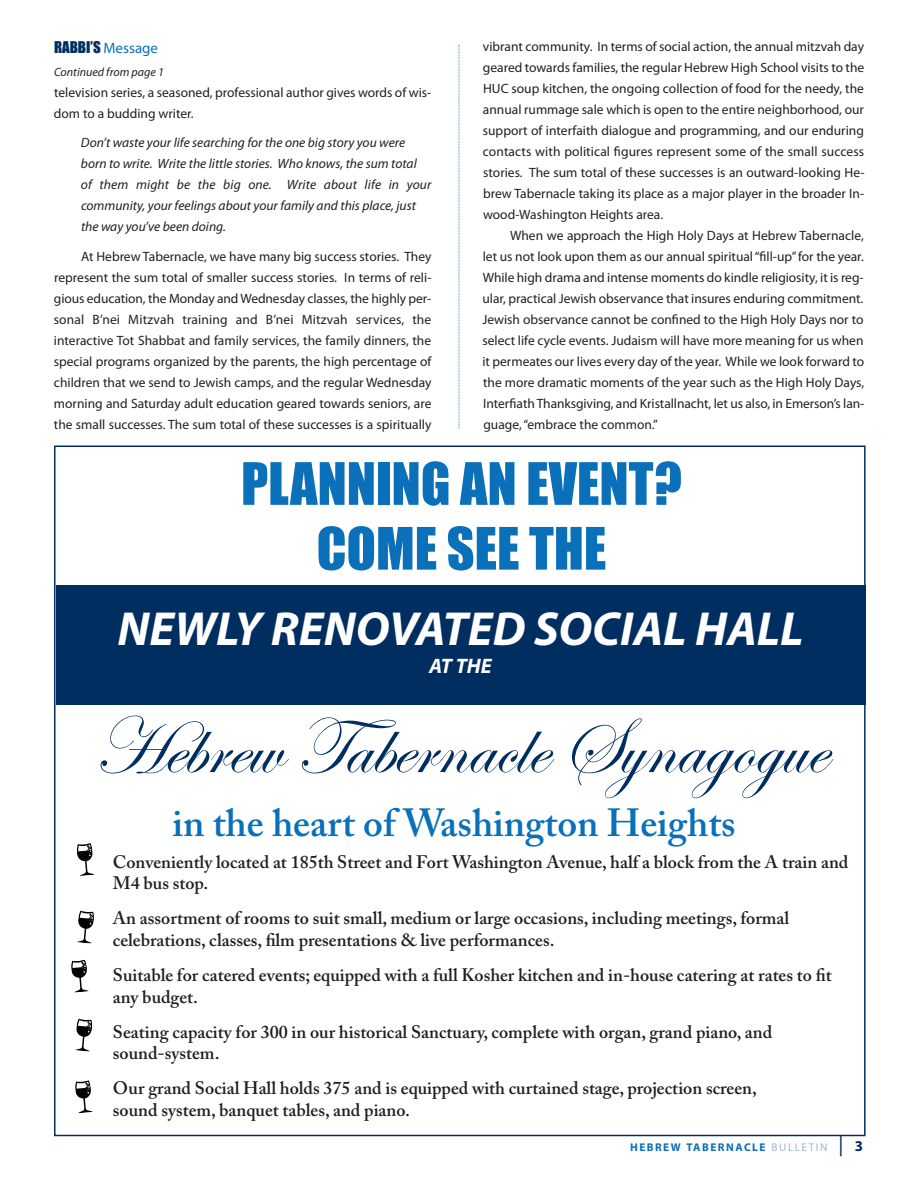
<style>
.page{position:relative;width:918px;height:1188px;background:#fff}
.page>*{position:absolute;margin:0;border:0;box-sizing:border-box;transform-origin:0 0}
.t1{font:81px "Edwardian Script ITC";color:#002e60}
.t2{font:54px/64.8px "Impact";color:#0970b9;text-align:center}
.t3{font:italic 700 48px "Myriad Pro";color:#fff}
.t4{font:600 39px "Adobe Caslon Pro";color:#0970b9}
.t5{font:italic 700 21px "Myriad Pro";color:#fff}
.t6{font:600 18px/21.6px "Adobe Caslon Pro";color:#231f20}
.t7{font:15px "Impact";color:#002e60}
.t8{font:13.5px/21px "Myriad Pro";color:#231f20;text-align:justify}
.t9{font:italic 13.5px/21px "Myriad Pro";color:#231f20}
.t10{font:italic 12px "Myriad Pro";color:#231f20}
.t11{font:700 11.25px "Myriad Pro";letter-spacing:.135em;color:#0970b9}
.s1{font-family:"Myriad Pro";color:#0970b9}
.s2{font-weight:400;color:#9eb6dd}
.s3{font-weight:400;font-size:21px;color:#002e60}
.s4{font-size:15px;color:#002e60}
</style>
<div class="page">
<div style="left:56px;top:585px;width:810px;height:120px;background:#002e60"></div>
<svg style="left:77px;top:843px;width:17px;height:33px"></svg>
<svg style="left:71px;top:960px;width:18px;height:33px"></svg>
<svg style="left:75px;top:1080px;width:18px;height:33px"></svg>
<svg style="left:77px;top:911px;width:17px;height:33px"></svg>
<svg style="left:75px;top:1019px;width:17px;height:33px"></svg>
<svg style="left:459px;top:45px;width:1px;height:384px"></svg>
<p class="t7" style="left:54px;top:39px;width:106px">RABBI’S <span class="s1">message</span></p>
<p class="t10" style="left:54px;top:68px;width:111px">Continued from page 1</p>
<p class="t8" style="left:54px;top:83px;width:379px">television series, a seasoned, professional author gives words of wis&shy;dom to a budding writer.</p>
<p class="t9" style="left:81px;top:133px;width:352px">Don’t waste your life searching for the one big story you were born to write. Write the little stories. Who knows, the sum total<br>of them might be the big one. Write about life in your community, your feelings about your family and this place, just the way you’ve been doing.</p>
<p class="t8" style="left:54px;top:247px;width:379px;text-indent:27px">At hebrew Tabernacle, we have many big success stories. They represent the sum total of smaller success stories. in terms of reli&shy;gious education, the monday and Wednesday classes, the highly per&shy;sonal B’nei mitzvah training and B’nei mitzvah services, the interactive Tot Shabbat and family services, the family dinners, the special programs organized by the parents, the high percentage of children that we send to Jewish camps, and the regular Wednesday morning and Saturday adult education geared towards seniors, are the small successes. The sum total of these successes is a spiritually</p>
<p class="t8" style="left:483px;top:37px;width:383px">vibrant community. in terms of social action, the annual mitzvah day geared towards families, the regular hebrew high School visits to the huC soup kitchen, the ongoing collection of food for the needy, the annual rummage sale which is open to the entire neighborhood, our support of interfaith dialogue and programming, and our enduring contacts with political figures represent some of the small success stories. The sum total of these successes is an outward-looking he&shy;brew Tabernacle taking its place as a major player in the broader in&shy;wood-Washington heights area.</p>
<p class="t8" style="left:482px;top:226px;width:384px;text-indent:28px">When we approach the high holy Days at hebrew Tabernacle, let us not look upon them as our annual spiritual “fill-up” for the year.<br>While high drama and intense moments do kindle religiosity, it is reg&shy;ular, practical Jewish observance that insures enduring commitment.<br>Jewish observance cannot be confined to the high holy Days nor to select life cycle events. Judaism will have more meaning for us when it permeates our lives every day of the year. While we look forward to the more dramatic moments of the year such as the high holy Days, interfiath Thanksgiving, and Kristallnacht, let us also, in Emerson’s lan&shy;guage, “embrace the common.”</p>
<h2 class="t2" style="left:241px;top:454px;width:442px">PLANNING AN EVENT?<br>COME SEE THE</h2>
<h3 class="t3" style="left:118px;top:610px;width:688px">NEWLY RENOVATED SOCIAL HALL</h3>
<h3 class="t5" style="left:429px;top:658px;width:64px">AT THE</h3>
<h1 class="t1" style="left:94px;top:696px;width:734px">Hebrew Tabernacle Synagogue</h1>
<h3 class="t4" style="left:173px;top:809px;width:565px">in the heart of Washington Heights</h3>
<h3 class="t6" style="left:113px;top:853px;width:737px">Conveniently located at 185th Street and Fort Washington Avenue, half a block from the A train and<br>M4 bus stop.</h3>
<h3 class="t6" style="left:113px;top:910px;width:678px">An assortment of rooms to suit small, medium or large occasions, including meetings, formal celebrations, classes, film presentations &amp; live performances.</h3>
<h3 class="t6" style="left:113px;top:966px;width:720px">Suitable for catered events; equipped with a full Kosher kitchen and in-house catering at rates to fit any budget.</h3>
<h3 class="t6" style="left:113px;top:1023px;width:661px">Seating capacity for 300 in our historical Sanctuary, complete with organ, grand piano, and sound-system.</h3>
<h3 class="t6" style="left:113px;top:1080px;width:645px">Our grand Social Hall holds 375 and is equipped with curtained stage, projection screen, sound system, banquet tables, and piano.</h3>
<p class="t11" style="left:630px;top:1143px;width:235px">HEBREW TABERNACLE <span class="s2">BuLLETin</span> <span class="s3">|</span> <span class="s4">3</span></p>
</div>
